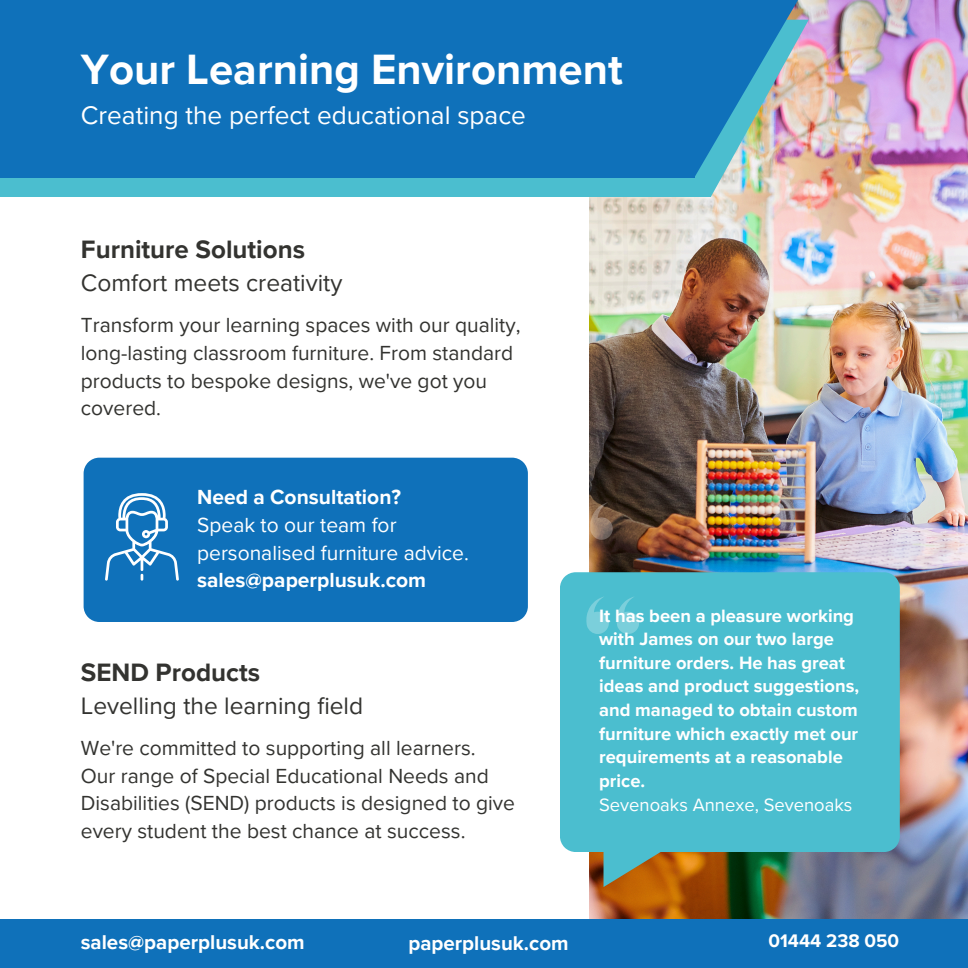
<style>
.page{position:relative;width:968px;height:968px;background:#fff}
.page>*{position:absolute;margin:0;border:0;box-sizing:border-box;transform-origin:0 0}
.t1{font:700 43.57px "Proxima Nova";color:#fff}
.t2{font:26.07px "Proxima Nova";color:#fff}
.t3{font:700 25.9px "Proxima Nova";color:#333330}
.t4{font:24.5px "Proxima Nova";color:#333330}
.t5{font:21px/27.7px "Proxima Nova";color:#333330}
.t6{font:21px/27.7px "Proxima Nova";color:#fff}
.t7{font:700 20.47px "Proxima Nova";color:#fff}
.t8{font:700 18.72px "Proxima Nova";color:#fff}
.t9{font:700 18.38px/23.6px "Proxima Nova";color:#fff}
.t10{font:18.38px "Proxima Nova";color:#fff}
.s1{font-weight:700}
</style>
<div class="page">
<img style="left:589px;top:0;width:378px;height:919px">
<div style="left:0;top:919px;width:967px;height:48px;background:#0f71ba"></div>
<div style="left:0;top:20px;width:710px;height:177px;background:#4bbecf"></div>
<div style="left:0;top:0;width:694px;height:178px;background:#0f71ba"></div>
<img style="left:694px;top:0;width:114px;height:197px">
<svg style="left:570px;top:851px;width:174px;height:35px;background:#957946"></svg>
<div style="left:560px;top:572px;width:339px;height:279px;background:#4bbecf"></div>
<svg style="left:586px;top:596px;width:23px;height:38px"></svg>
<svg style="left:616px;top:596px;width:22px;height:38px"></svg>
<svg style="left:590px;top:502px;width:22px;height:37px"></svg>
<div style="left:84px;top:457px;width:443px;height:165px;background:#0f71ba"></div>
<svg style="left:105px;top:493px;width:73px;height:87px;background:#438fc8"></svg>
<h3 class="t1" style="left:81px;top:44px;width:543px">Your Learning Environment</h3>
<h3 class="t2" style="left:81px;top:100px;width:446px">Creating the perfect educational space</h3>
<p class="t3" style="left:81px;top:234px;width:226px">Furniture Solutions</p>
<p class="t4" style="left:81px;top:269px;width:263px">Comfort meets creativity</p>
<p class="t5" style="left:81px;top:312px;width:441px">Transform your learning spaces with our quality, long-lasting classroom furniture. From standard products to bespoke designs, we've got you covered.</p>
<p class="t6" style="left:197px;top:484px;width:273px"><span class="s1">Need a Consultation?<br></span>Speak to our team for personalised furniture advice. <span class="s1">sales@paperplusuk.com</span></p>
<p class="t3" style="left:81px;top:657px;width:181px">SEND Products</p>
<p class="t4" style="left:81px;top:691px;width:284px">Levelling the learning field</p>
<h1 class="t5" style="left:81px;top:734px;width:435px">We're committed to supporting all learners.<br>Our range of Special Educational Needs and Disabilities (SEND) products is designed to give every student the best chance at success.</h1>
<p class="t9" style="left:599px;top:604px;width:261px">It has been a pleasure working with James on our two large furniture orders. He has great ideas and product suggestions, and managed to obtain custom furniture which exactly met our requirements at a reasonable price.</p>
<h1 class="t10" style="left:599px;top:793px;width:255px">Sevenoaks Annexe, Sevenoaks</h1>
<h3 class="t7" style="left:81px;top:929px;width:225px">sales@paperplusuk.com</h3>
<p class="t7" style="left:408px;top:930px;width:161px">paperplusuk.com</p>
<h3 class="t8" style="left:768px;top:929px;width:132px">01444 238 050</h3>
</div>
